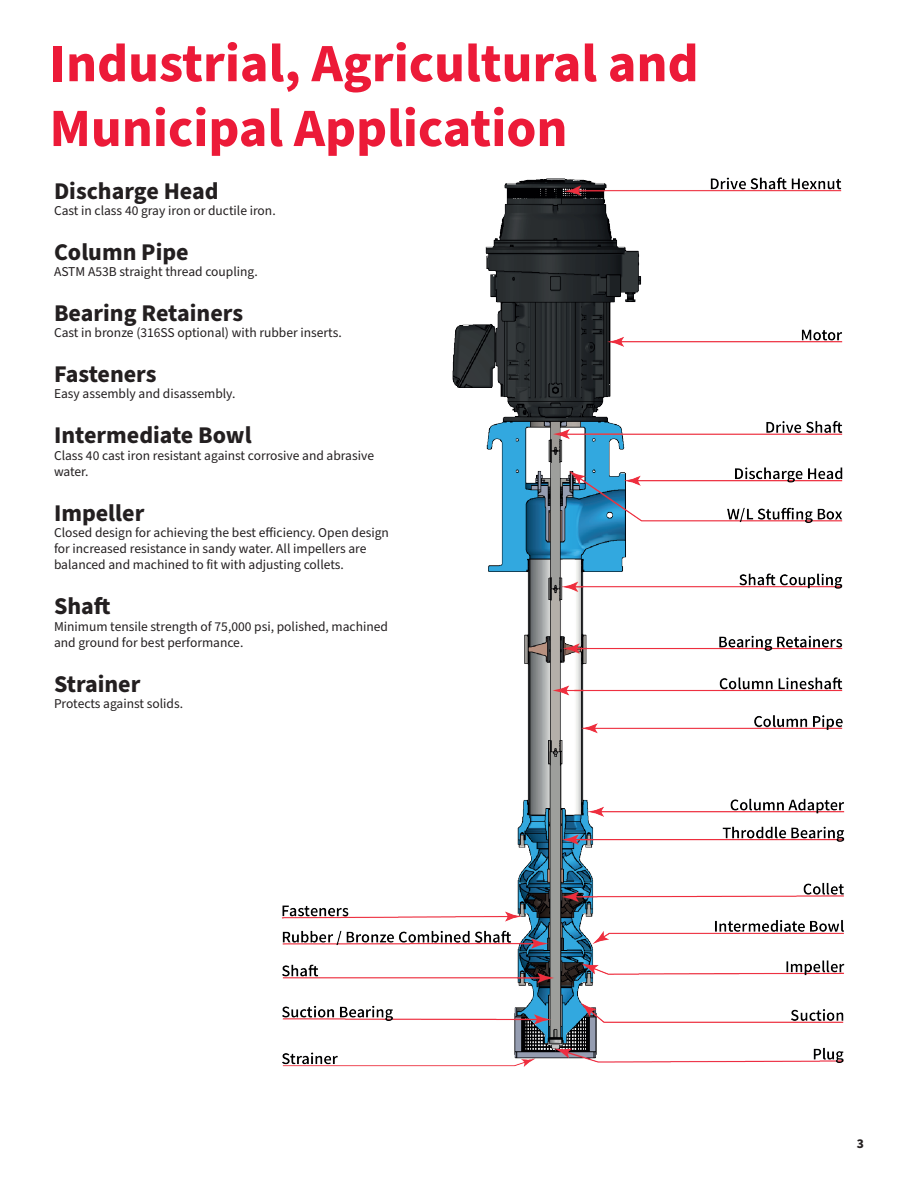
<style>
.page{position:relative;width:918px;height:1188px;background:#fff}
.page>*{position:absolute;margin:0;border:0;box-sizing:border-box;transform-origin:0 0}
.t1{font:700 54px/64.8px "Source Sans Pro";color:#ec1a38}
.t2{font:700 24px "Source Sans Pro";color:#231f20}
.t3{font:13.5px/16.2px "Source Sans Pro";color:#231f20}
.t4{font:700 13.5px "Source Sans Pro";color:#231f20}
</style>
<div class="page">
<img style="left:282px;top:177px;width:563px;height:890px">
<h1 class="t1" style="left:50px;top:32px;width:651px">Industrial, Agricultural and<br>Municipal Application</h1>
<h2 class="t2" style="left:54px;top:174px;width:166px">Discharge Head</h2>
<p class="t3" style="left:54px;top:203px;width:223px">Cast in class 40 gray iron or ductile iron.</p>
<h2 class="t2" style="left:54px;top:235px;width:136px">Column Pipe</h2>
<p class="t3" style="left:54px;top:264px;width:205px">ASTM A53B straight thread coupling.</p>
<h2 class="t2" style="left:54px;top:297px;width:191px">Bearing Retainers</h2>
<p class="t3" style="left:54px;top:325px;width:289px">Cast in bronze (316SS optional) with rubber inserts.</p>
<h2 class="t2" style="left:54px;top:358px;width:104px">Fasteners</h2>
<p class="t3" style="left:54px;top:386px;width:183px">Easy assembly and disassembly.</p>
<h2 class="t2" style="left:54px;top:419px;width:199px">Intermediate Bowl</h2>
<p class="t3" style="left:54px;top:447px;width:322px">Class 40 cast iron resistant against corrosive and abrasive water.</p>
<h2 class="t2" style="left:54px;top:496px;width:92px">Impeller</h2>
<p class="t3" style="left:54px;top:525px;width:336px">Closed design for achieving the best efficiency. Open design for increased resistance in sandy water. All impellers are balanced and machined to fit with adjusting collets.</p>
<h2 class="t2" style="left:54px;top:590px;width:58px">Shaft</h2>
<p class="t3" style="left:54px;top:618px;width:336px">Minimum tensile strength of 75,000 psi, polished, machined and ground for best performance.</p>
<h2 class="t2" style="left:54px;top:667px;width:88px">Strainer</h2>
<p class="t3" style="left:54px;top:696px;width:131px">Protects against solids.</p>
<p class="t4" style="left:857px;top:1135px;width:9px">3</p>
</div>
